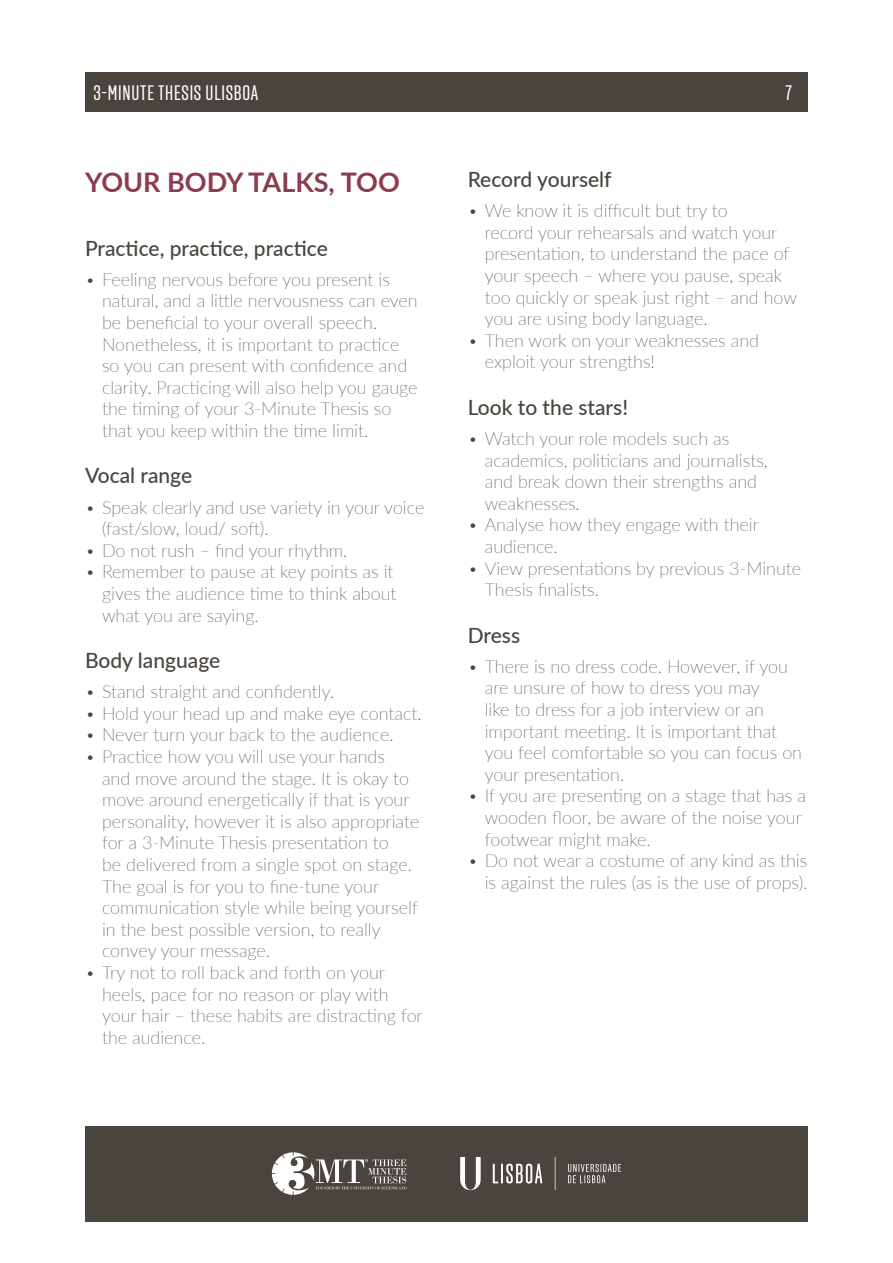
<style>
.page{position:relative;width:893px;height:1263px;background:#fff}
.page>*{position:absolute;margin:0;border:0;box-sizing:border-box;transform-origin:0 0}
.t1{font:700 27px "Lato";color:#8d3c50}
.t2{font:500 21px "Lato";color:#4a443e}
.t3{font:21px "Solido Compressed";letter-spacing:.035em;color:#fff}
.t4{font:100 18px/21.6px "Lato";color:#4a443e}
</style>
<div class="page">
<div style="left:85px;top:72px;width:723px;height:40px;background:#4a443e"></div>
<div style="left:85px;top:1125px;width:723px;height:96px;background:#4a443e"></div>
<svg style="left:272px;top:1152px;width:135px;height:43px"></svg>
<svg style="left:460px;top:1157px;width:161px;height:33px"></svg>
<p class="t3" style="left:94px;top:81px;width:166px">3-MINUTE THESIS ULISBOA</p>
<p class="t3" style="left:785px;top:81px;width:8px">7</p>
<h1 class="t1" style="left:85px;top:162px;width:316px">YOUR BODY TALKS, TOO</h1>
<p class="t2" style="left:85px;top:233px;width:244px">Practice, practice, practice</p>
<p class="t4" style="left:102px;top:268px;width:317px;text-indent:-17px">• Feeling nervous before you present is natural, and a little nervousness can even be beneficial to your overall speech.<br>Nonetheless, it is important to practice so you can present with confidence and clarity. Practicing will also help you gauge the timing of your 3-Minute Thesis so that you keep within the time limit.</p>
<p class="t2" style="left:85px;top:461px;width:109px">Vocal range</p>
<p class="t4" style="left:102px;top:496px;width:324px;text-indent:-17px">• Speak clearly and use variety in your voice (fast/slow, loud/ soft).</p>
<p class="t4" style="left:85px;top:539px;width:264px">• Do not rush – find your rhythm.</p>
<p class="t4" style="left:102px;top:560px;width:296px;text-indent:-17px">• Remember to pause at key points as it gives the audience time to think about what you are saying.</p>
<p class="t2" style="left:85px;top:645px;width:137px">Body language</p>
<p class="t4" style="left:85px;top:680px;width:251px">• Stand straight and confidently.</p>
<p class="t4" style="left:85px;top:702px;width:338px">• Hold your head up and make eye contact.</p>
<p class="t4" style="left:85px;top:723px;width:310px">• Never turn your back to the audience.</p>
<p class="t4" style="left:102px;top:745px;width:319px;text-indent:-17px">• Practice how you will use your hands<br>and move around the stage. It is okay to move around energetically if that is your personality, however it is also appropriate for a 3-Minute Thesis presentation to<br>be delivered from a single spot on stage.<br>The goal is for you to fine-tune your communication style while being yourself in the best possible version, to really convey your message.</p>
<p class="t4" style="left:102px;top:961px;width:322px;text-indent:-17px">• Try not to roll back and forth on your heels, pace for no reason or play with your hair – these habits are distracting for the audience.</p>
<p class="t2" style="left:468px;top:164px;width:145px">Record yourself</p>
<p class="t4" style="left:485px;top:199px;width:314px;text-indent:-17px">• We know it is difficult but try to<br>record your rehearsals and watch your presentation, to understand the pace of your speech – where you pause, speak too quickly or speak just right – and how you are using body language.</p>
<p class="t4" style="left:485px;top:329px;width:276px;text-indent:-17px">• Then work on your weaknesses and exploit your strengths!</p>
<p class="t2" style="left:468px;top:392px;width:162px">Look to the stars!</p>
<p class="t4" style="left:485px;top:427px;width:284px;text-indent:-17px">• Watch your role models such as academics, politicians and journalists, and break down their strengths and weaknesses.</p>
<p class="t4" style="left:485px;top:513px;width:276px;text-indent:-17px">• Analyse how they engage with their audience.</p>
<p class="t4" style="left:485px;top:557px;width:318px;text-indent:-17px">• View presentations by previous 3-Minute<br>Thesis finalists.</p>
<p class="t2" style="left:468px;top:620px;width:54px">Dress</p>
<p class="t4" style="left:485px;top:655px;width:319px;text-indent:-17px">• There is no dress code. However, if you are unsure of how to dress you may<br>like to dress for a job interview or an important meeting. It is important that you feel comfortable so you can focus on your presentation.</p>
<p class="t4" style="left:485px;top:784px;width:323px;text-indent:-17px">• If you are presenting on a stage that has a wooden floor, be aware of the noise your footwear might make.</p>
<p class="t4" style="left:468px;top:849px;width:341px;text-align:right">• Do not wear a costume of any kind as this is against the rules (as is the use of props).</p>
</div>
